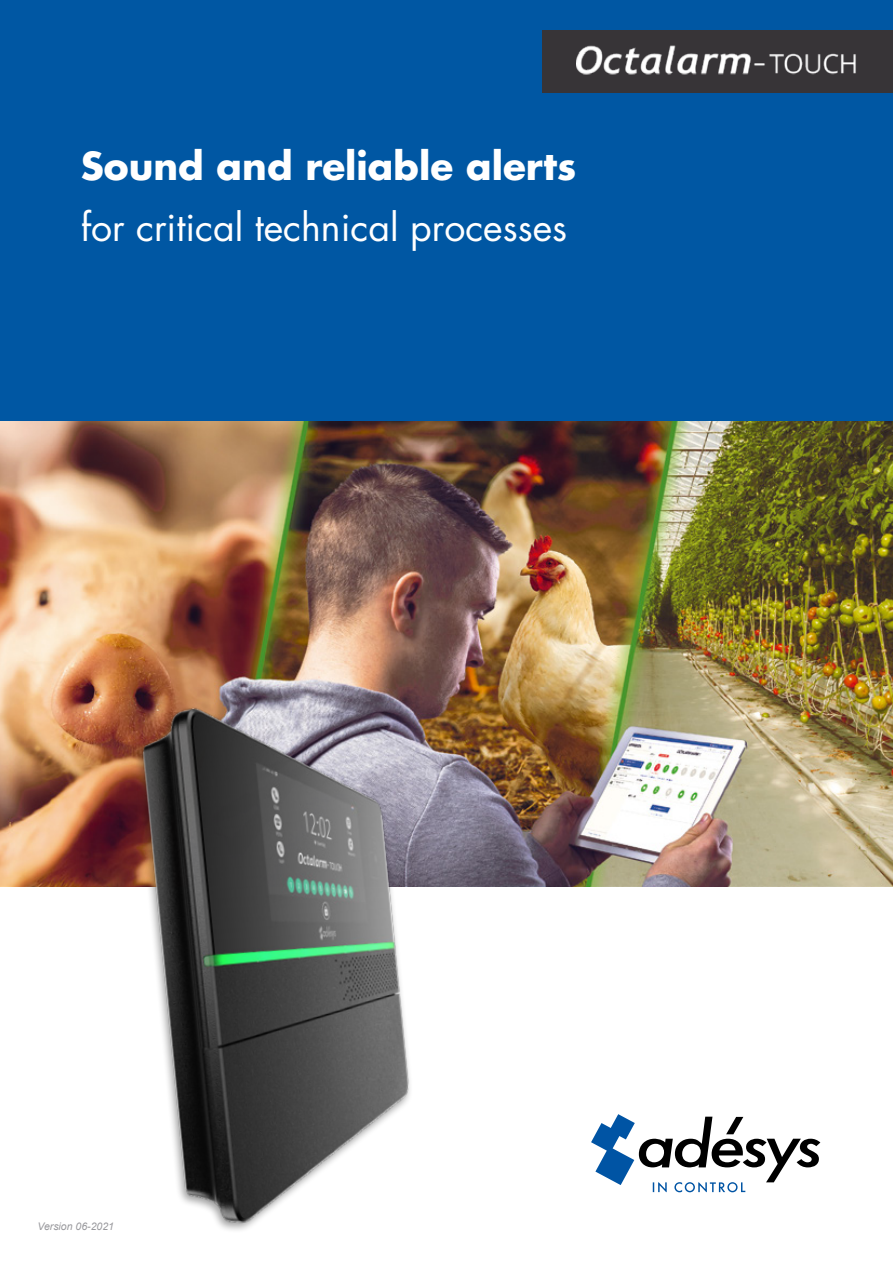
<style>
.page{position:relative;width:893px;height:1263px;background:#fff}
.page>*{position:absolute;margin:0;border:0;box-sizing:border-box;transform-origin:0 0}
.t1{font:37.5px "Futura Std";color:#fff}
.t2{font:700 37.5px "Futura Std";color:#fff}
.t3{font:italic 10.5px "Arial";color:#98989c}
</style>
<div class="page">
<div style="left:0;top:0;width:893px;height:421px;background:#0057a3"></div>
<svg style="left:591px;top:1114px;width:229px;height:78px"></svg>
<div style="left:543px;top:30px;width:350px;height:63px;background:#373437"></div>
<img style="left:577px;top:45px;width:279px;height:30px">
<img style="left:0;top:421px;width:893px;height:465px">
<img style="left:111px;top:617px;width:346px;height:613px">
<p class="t2" style="left:81px;top:141px;width:497px">Sound and reliable alerts</p>
<p class="t1" style="left:81px;top:204px;width:488px">for critical technical processes</p>
<p class="t3" style="left:37px;top:1220px;width:78px">Version 06-2021</p>
</div>
